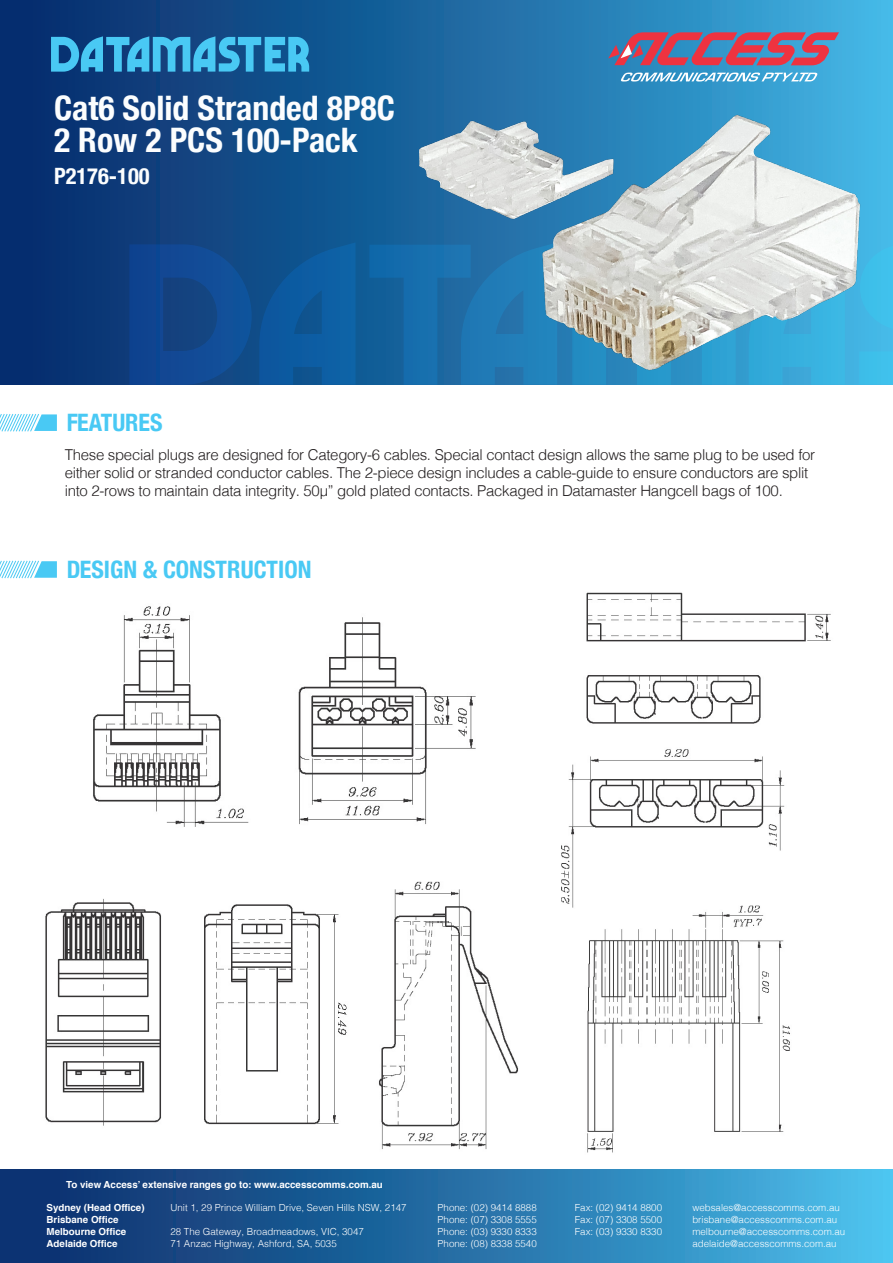
<style>
.page{position:relative;width:893px;height:1263px;background:#fff}
.page>*{position:absolute;margin:0;border:0;box-sizing:border-box;transform-origin:0 0}
.t1{font:700 condensed 33.75px/32.4px "Helvetica Neue";color:#fbfdfe}
.t2{font:700 condensed 24px "Helvetica Neue";color:#49c9f4}
.t3{font:700 condensed 22.5px "Helvetica Neue";color:#fbfdfe}
.t4{font:300 15px/18px "Helvetica";letter-spacing:-.02em;color:#231f20}
.t5{font:300 9.75px/12px "Helvetica";color:#fff}
.t6{font:700 9.75px/12px "Helvetica";color:#fff}
</style>
<div class="page">
<div style="left:0;top:1169px;width:893px;height:94px;background:linear-gradient(to right,#062767,#48bce9)"></div>
<svg style="left:0;top:414px;width:57px;height:18px"></svg>
<svg style="left:0;top:0;width:893px;height:385px;background:#0d4381"></svg>
<svg style="left:259px;top:242px;width:97px;height:143px;background:#0d5a9c"></svg>
<svg style="left:887px;top:245px;width:6px;height:139px"></svg>
<svg style="left:369px;top:242px;width:25px;height:143px;background:#10609c"></svg>
<svg style="left:129px;top:244px;width:123px;height:141px;background:#11488e"></svg>
<svg style="left:51px;top:36px;width:258px;height:36px;background:#3293c6"></svg>
<svg style="left:0;top:560px;width:57px;height:19px"></svg>
<img style="left:394px;top:0;width:493px;height:385px">
<img style="left:45px;top:898px;width:116px;height:228px">
<img style="left:204px;top:904px;width:143px;height:221px">
<img style="left:379px;top:881px;width:139px;height:269px">
<img style="left:298px;top:617px;width:178px;height:207px">
<img style="left:93px;top:606px;width:156px;height:221px">
<img style="left:586px;top:592px;width:245px;height:132px">
<img style="left:561px;top:749px;width:224px;height:159px">
<img style="left:577px;top:901px;width:213px;height:252px">
<p class="t1" style="left:54px;top:89px;width:342px">Cat6 Solid Stranded 8P8C<br>2 Row 2 PCS 100-Pack</p>
<p class="t3" style="left:54px;top:158px;width:97px">P2176-100</p>
<h2 class="t2" style="left:66px;top:403px;width:98px">FEATURES</h2>
<p class="t4" style="left:65px;top:445px;width:752px">These special plugs are designed for Category-6 cables. Special contact design allows the same plug to be used for either solid or stranded conductor cables. The 2-piece design includes a cable-guide to ensure conductors are split into 2-rows to maintain data integrity. 50μ” gold plated contacts. Packaged in Datamaster Hangcell bags of 100.</p>
<h2 class="t2" style="left:66px;top:550px;width:247px">DESIGN &amp; CONSTRUCTION</h2>
<p class="t6" style="left:66px;top:1179px;width:318px">To view Access’ extensive ranges go to: www.accesscomms.com.au</p>
<p class="t6" style="left:47px;top:1202px;width:100px">Sydney (Head Office)<br>Brisbane Office<br>Melbourne Office<br>Adelaide Office</p>
<p class="t5" style="left:170px;top:1200px;width:238px">Unit 1, 29 Prince William Drive, Seven Hills NSW, 2147</p>
<p class="t5" style="left:170px;top:1224px;width:195px">28 The Gateway, Broadmeadows, VIC, 3047<br>71 Anzac Highway, Ashford, SA, 5035</p>
<p class="t5" style="left:438px;top:1200px;width:101px;text-align:justify">Phone: (02) 9414 8888<br>Phone: (07) 3308 5555<br>Phone: (03) 9330 8333<br>Phone: (08) 8338 5540</p>
<p class="t5" style="left:575px;top:1200px;width:89px;text-align:justify">Fax: (02) 9414 8800<br>Fax: (07) 3308 5500<br>Fax: (03) 9330 8330</p>
<p class="t5" style="left:692px;top:1200px;width:155px">websales@accesscomms.com.au brisbane@accesscomms.com.au melbourne@accesscomms.com.au adelaide@accesscomms.com.au</p>
</div>
